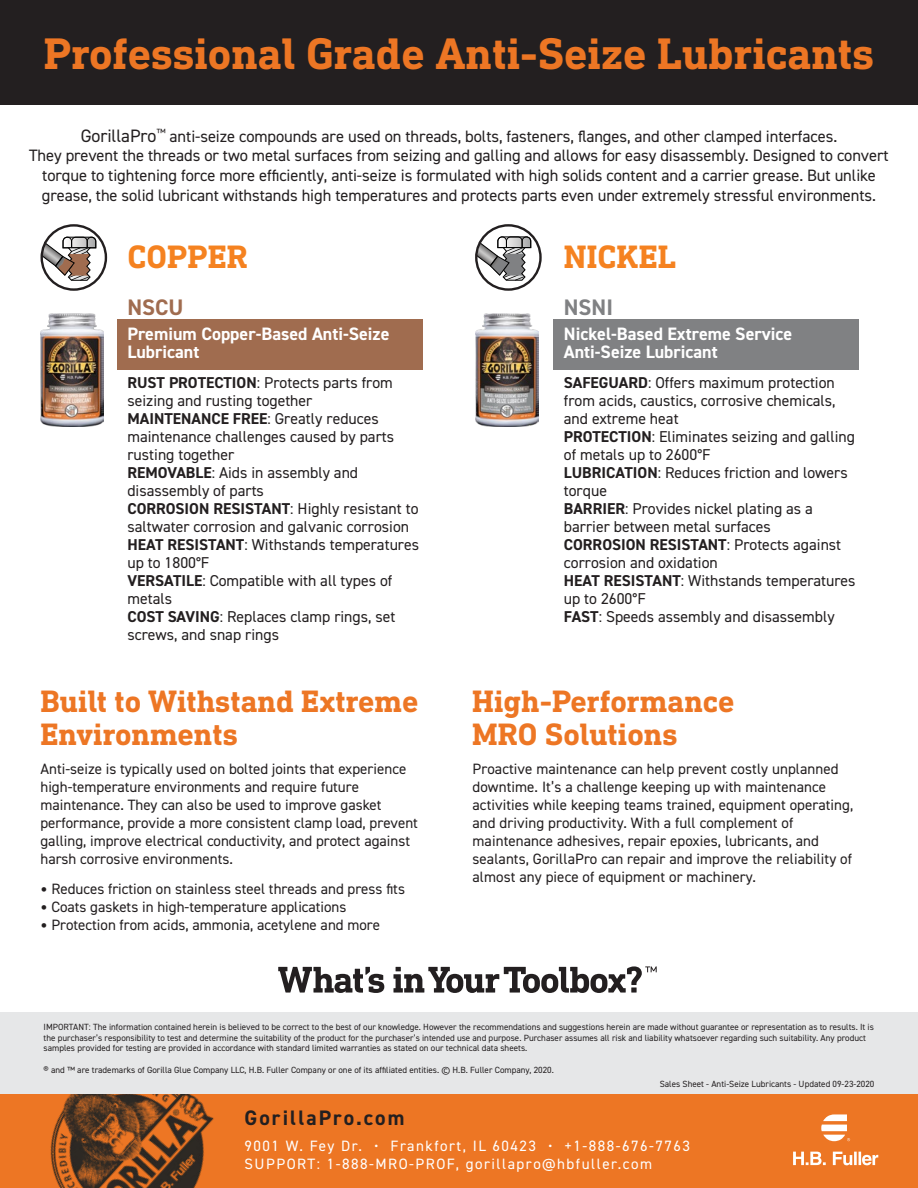
<style>
.page{position:relative;width:918px;height:1188px;background:#fff}
.page>*{position:absolute;margin:0;border:0;box-sizing:border-box;transform-origin:0 0}
.t1{font:700 45px "DIN Next Slab Pro";color:#ed7624}
.t2{font:700 33px "DIN Next Slab Pro";color:#f58220}
.t3{font:700 31.5px/33px "DIN Next Slab Pro";color:#ed7624}
.t4{font:700 22.5px "DIN2014";color:#808183}
.t5{font:700 22.5px "DIN2014";color:#a06c4f}
.t6{font:700 21px "DIN2014";letter-spacing:.1em;color:#231f20}
.t7{font:700 18px/18px "DIN2014";color:#fff}
.t8{font:16.5px/19.8px "DIN2014";letter-spacing:-.005em;color:#231f20;text-align:center}
.t9{font:15.75px/18px "DIN2014";color:#231f20}
.t10{font:15px/18px "DIN2014";color:#231f20}
.t11{font:15px/18px "DIN2014";letter-spacing:.1em;color:#fff}
.t12{font:9px/10.8px "DIN2014";color:#231f20}
.s1{font-size:18px}
.s2{font-weight:700}
.s3{font-family:"DIN Next Slab Pro";font-weight:700}
</style>
<div class="page">
<div style="left:0;top:1094px;width:918px;height:94px;background:#ed7624"></div>
<img style="left:50px;top:1094px;width:164px;height:94px">
<div style="left:553px;top:319px;width:306px;height:50px;background:#808183"></div>
<div style="left:117px;top:319px;width:306px;height:50px;background:#a06c4f"></div>
<div style="left:0;top:0;width:918px;height:105px;background:#231f20"></div>
<svg style="left:476px;top:236px;width:55px;height:45px"></svg>
<div style="left:475px;top:224px;width:67px;height:67px;border:2px solid #231f20;border-radius:50%"></div>
<svg style="left:41px;top:237px;width:55px;height:44px"></svg>
<div style="left:41px;top:224px;width:66px;height:67px;border:2px solid #231f20;border-radius:50%"></div>
<img style="left:40px;top:314px;width:63px;height:112px">
<img style="left:476px;top:314px;width:62px;height:112px">
<svg style="left:793px;top:1152px;width:85px;height:13px"></svg>
<svg style="left:821px;top:1114px;width:29px;height:27px"></svg>
<div style="left:0;top:1013px;width:918px;height:81px;background:#e6e7e8"></div>
<svg style="left:278px;top:967px;width:106px;height:26px"></svg>
<svg style="left:393px;top:966px;width:264px;height:27px"></svg>
<h1 class="t1" style="left:44px;top:27px;width:832px">Professional Grade Anti-Seize Lubricants</h1>
<p class="t8" style="left:29px;top:126px;width:861px"><span class="s1">GorillaPro</span><sup>™</sup> anti-seize compounds are used on threads, bolts, fasteners, flanges, and other clamped interfaces.<br>They prevent the threads or two metal surfaces from seizing and galling and allows for easy disassembly. Designed to convert torque to tightening force more efficiently, anti-seize is formulated with high solids content and a carrier grease. But unlike grease, the solid lubricant withstands high temperatures and protects parts even under extremely stressful environments.</p>
<h2 class="t2" style="left:127px;top:238px;width:122px">COPPER</h2>
<h2 class="t2" style="left:564px;top:238px;width:114px">NICKEL</h2>
<h3 class="t5" style="left:127px;top:292px;width:58px">NSCU</h3>
<p class="t7" style="left:127px;top:325px;width:263px">Premium Copper-Based Anti-Seize<br>Lubricant</p>
<p class="t9" style="left:127px;top:374px;width:293px"><span class="s2">RUST PROTECTION</span>: Protects parts from seizing and rusting together<br><span class="s2">MAINTENANCE FREE</span>: Greatly reduces maintenance challenges caused by parts rusting together<br><span class="s2">REMOVABLE</span>: Aids in assembly and disassembly of parts<br><span class="s2">CORROSION RESISTANT</span>: Highly resistant to saltwater corrosion and galvanic corrosion<br><span class="s2">HEAT RESISTANT</span>: Withstands temperatures up to 1800°F<br><span class="s2">VERSATILE</span>: Compatible with all types of metals<br><span class="s2">COST SAVING</span>: Replaces clamp rings, set screws, and snap rings</p>
<h3 class="t4" style="left:564px;top:292px;width:51px">NSNI</h3>
<p class="t7" style="left:564px;top:325px;width:230px">Nickel-Based Extreme Service<br>Anti-Seize Lubricant</p>
<p class="t9" style="left:564px;top:374px;width:293px"><span class="s2">SAFEGUARD</span>: Offers maximum protection from acids, caustics, corrosive chemicals, and extreme heat<br><span class="s2">PROTECTION</span>: Eliminates seizing and galling of metals up to 2600°F<br><span class="s2">LUBRICATION</span>: Reduces friction and lowers torque<br><span class="s2">BARRIER</span>: Provides nickel plating as a barrier between metal surfaces<br><span class="s2">CORROSION RESISTANT</span>: Protects against corrosion and oxidation<br><span class="s2">HEAT RESISTANT</span>: Withstands temperatures up to 2600°F<br><span class="s2">FAST</span>: Speeds assembly and disassembly</p>
<h3 class="t3" style="left:40px;top:685px;width:379px">Built to Withstand Extreme<br>Environments</h3>
<h3 class="t3" style="left:472px;top:685px;width:264px">High-Performance<br>MRO Solutions</h3>
<p class="t10" style="left:40px;top:759px;width:379px">Anti-seize is typically used on bolted joints that experience high-temperature environments and require future maintenance. They can also be used to improve gasket performance, provide a more consistent clamp load, prevent galling, improve electrical conductivity, and protect against harsh corrosive environments.</p>
<p class="t10" style="left:40px;top:879px;width:366px"><span class="s3">•</span> Reduces friction on stainless steel threads and press fits</p>
<p class="t10" style="left:40px;top:897px;width:308px"><span class="s3">•</span> Coats gaskets in high-temperature applications</p>
<p class="t10" style="left:40px;top:915px;width:341px"><span class="s3">•</span> Protection from acids, ammonia, acetylene and more</p>
<p class="t10" style="left:472px;top:759px;width:382px">Proactive maintenance can help prevent costly unplanned downtime. It’s a challenge keeping up with maintenance activities while keeping teams trained, equipment operating, and driving productivity. With a full complement of maintenance adhesives, repair epoxies, lubricants, and sealants, GorillaPro can repair and improve the reliability of almost any piece of equipment or machinery.</p>
<p class="t12" style="left:44px;top:1021px;width:832px">IMPORTANT: The information contained herein is believed to be correct to the best of our knowledge. However the recommendations and suggestions herein are made without guarantee or representation as to results. It is the purchaser’s responsibility to test and determine the suitability of the product for the purchaser’s intended use and purpose. Purchaser assumes all risk and liability whatsoever regarding such suitability. Any product samples provided for testing are provided in accordance with standard limited warranties as stated on our technical data sheets.</p>
<p class="t12" style="left:44px;top:1064px;width:512px">® and ™ are trademarks of Gorilla Glue Company LLC, H.B. Fuller Company or one of its affiliated entities. © H.B. Fuller Company, 2020.</p>
<p class="t12" style="left:660px;top:1079px;width:216px">Sales Sheet - Anti-Seize Lubricants - Updated 09-23-2020</p>
<h3 class="t6" style="left:244px;top:1104px;width:162px">GorillaPro.com</h3>
<p class="t11" style="left:244px;top:1136px;width:447px">9001 W. Fey Dr. • Frankfort, IL 60423 • +1-888-676-7763<br>SUPPORT: 1-888-MRO-PROF, gorillapro@hbfuller.com</p>
</div>
